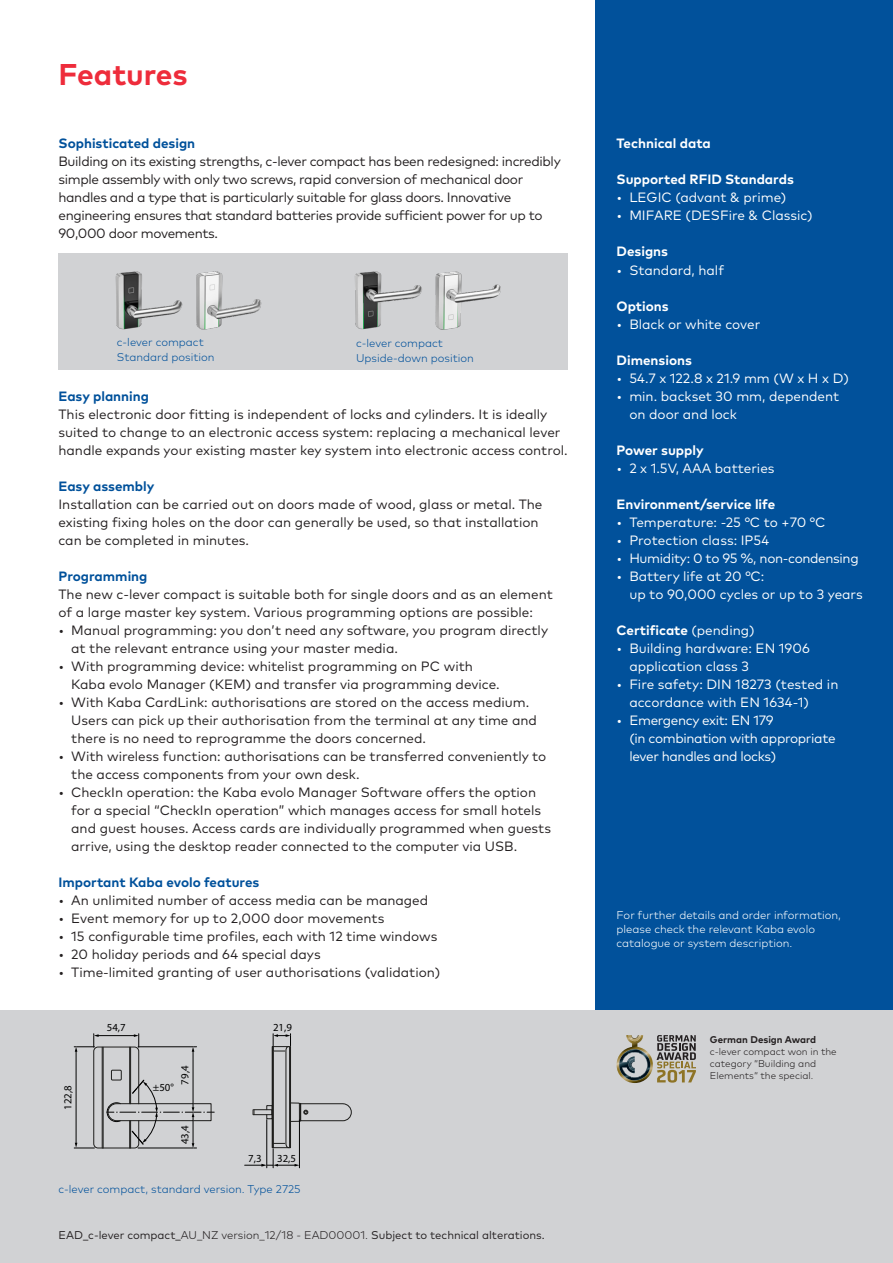
<style>
.page{position:relative;width:893px;height:1263px;background:#fff}
.page>*{position:absolute;margin:0;border:0;box-sizing:border-box;transform-origin:0 0}
.Title_red_20pt_24pt{font:700 30px "Mark Pro";letter-spacing:-.005em;color:#ee2c3b}
.Descriptor_light_bla{font:13.5px/18px "Mark Pro";color:#231f20}
.t1{font:13.5px/18px "Mark Pro";color:#fff}
.Descriptor_light_bla-2{font:13.5px/18px "Mark Pro";letter-spacing:-.025em;color:#231f20}
.t2{font:13.5px/18px "Mark Pro";letter-spacing:-.025em;color:#fff}
.Descriptor_light_bla-3{font:700 13.5px "Mark Pro";color:#fff}
.Descriptor_bold_blac{font:700 13.5px "Mark Pro";color:#01519b}
.Descriptor_light_bla-4{font:700 13.5px "Mark Pro";color:#01519b}
.Descriptor_bold_red{font:700 13.5px "Mark Pro";color:#fff}
.Tab_Head_left_light{font:300 11.25px "Mark Pro";color:#01519b}
.Tab_Head_left_light-2{font:300 11.25px/14.2px "Mark Pro";color:#fff}
.Tab_Head_left_light-3{font:11.25px "Mark Pro";color:#231f20}
.t3{font:10.8px "Myriad Pro";color:#000}
.Tab_Note_light_6_5pt{font:300 9.75px/12px "Mark Pro";color:#231f20}
.s1{font-weight:300}
.s2{font-weight:400}
.s3{font-weight:700}
</style>
<div class="page">
<div style="left:0;top:1010px;width:595px;height:253px;background:#d1d2d4"></div>
<div style="left:595px;top:0;width:298px;height:1010px;background:#01519b"></div>
<div style="left:595px;top:1010px;width:298px;height:253px;background:#d1d2d4"></div>
<img style="left:616px;top:1035px;width:37px;height:48px">
<svg style="left:629px;top:1035px;width:12px;height:6px"></svg>
<svg style="left:619px;top:1049px;width:31px;height:31px"></svg>
<svg style="left:656px;top:1035px;width:40px;height:47px"></svg>
<div style="left:93px;top:1047px;width:46px;height:101px;border:1px solid #1d1d1b;border-radius:4px"></div>
<hr style="left:129px;top:1047px;width:1px;height:57px;background:#1d1d1b">
<hr style="left:130px;top:1047px;width:1px;height:57px;background:#1d1d1b">
<hr style="left:102px;top:1047px;width:1px;height:101px;background:#1d1d1b">
<hr style="left:103px;top:1047px;width:1px;height:101px;background:#1d1d1b">
<div style="left:111px;top:1070px;width:11px;height:10px;border:1px solid #1d1d1b"></div>
<hr style="left:76px;top:1051px;width:1px;height:93px;background:#000">
<svg style="left:74px;top:1143px;width:20px;height:6px"></svg>
<hr style="left:98px;top:1035px;width:37px;height:1px;background:#000">
<svg style="left:74px;top:1034px;width:25px;height:18px"></svg>
<svg style="left:134px;top:1034px;width:5px;height:13px"></svg>
<hr style="left:138px;top:1046px;width:59px;height:1px;background:#000">
<hr style="left:138px;top:1148px;width:59px;height:1px;background:#000">
<hr style="left:193px;top:1051px;width:1px;height:57px;background:#000">
<svg style="left:107px;top:1080px;width:107px;height:68px"></svg>
<svg style="left:245px;top:1034px;width:107px;height:134px"></svg>
<hr style="left:299px;top:1120px;width:1px;height:48px;background:#000">
<div style="left:58px;top:253px;width:510px;height:116px;background:#d1d2d4"></div>
<img style="left:459px;top:273px;width:42px;height:54px">
<img style="left:355px;top:271px;width:104px;height:59px">
<img style="left:218px;top:272px;width:44px;height:55px">
<img style="left:115px;top:271px;width:103px;height:59px">
<p class="Title_red_20pt_24pt" style="left:58px;top:52px;width:131px">Features</p>
<p class="Descriptor_bold_blac" style="left:58px;top:133px;width:138px">Sophisticated design</p>
<p class="Descriptor_light_bla-2" style="left:58px;top:152px;width:504px">Building on its existing strengths, c-lever compact has been redesigned: incredibly simple assembly with only two screws, rapid conversion of mechanical door handles and a type that is particularly suitable for glass doors. Innovative engineering ensures that standard batteries provide sufficient power for up to 90,000 door movements.</p>
<p class="Tab_Head_left_light" style="left:117px;top:334px;width:88px">c-lever compact</p>
<p class="Tab_Head_left_light" style="left:117px;top:348px;width:99px">Standard position</p>
<p class="Tab_Head_left_light" style="left:356px;top:335px;width:88px">c-lever compact</p>
<p class="Tab_Head_left_light" style="left:356px;top:349px;width:119px">Upside-down position</p>
<p class="Descriptor_bold_blac" style="left:58px;top:385px;width:92px">Easy planning</p>
<p class="Descriptor_light_bla" style="left:58px;top:404px;width:511px">This electronic door fitting is independent of locks and cylinders. It is ideally suited to change to an electronic access system: replacing a mechanical lever handle expands your existing master key system into electronic access control.</p>
<p class="Descriptor_light_bla-4" style="left:58px;top:475px;width:98px">Easy assembly</p>
<p class="Descriptor_light_bla" style="left:58px;top:494px;width:486px">Installation can be carried out on doors made of wood, glass or metal. The existing fixing holes on the door can generally be used, so that installation can be completed in minutes.</p>
<p class="Descriptor_bold_blac" style="left:58px;top:565px;width:90px">Programming</p>
<p class="Descriptor_light_bla" style="left:58px;top:584px;width:496px">The new c-lever compact is suitable both for single doors and as an element of a large master key system. Various programming options are possible:</p>
<p class="Descriptor_light_bla" style="left:71px;top:620px;width:478px;text-indent:-13px">• Manual programming: you don’t need any software, you program directly at the relevant entrance using your master media.</p>
<p class="Descriptor_light_bla" style="left:71px;top:656px;width:430px;text-indent:-13px">• With programming device: whitelist programming on PC with<br>Kaba evolo Manager (KEM) and transfer via programming device.</p>
<p class="Descriptor_light_bla" style="left:71px;top:692px;width:467px;text-indent:-13px">• With Kaba CardLink: authorisations are stored on the access medium.<br>Users can pick up their authorisation from the terminal at any time and there is no need to reprogramme the doors concerned.</p>
<p class="Descriptor_light_bla" style="left:71px;top:746px;width:477px;text-indent:-13px">• With wireless function: authorisations can be transferred conveniently to the access components from your own desk.</p>
<p class="Descriptor_light_bla" style="left:71px;top:782px;width:481px;text-indent:-13px">• CheckIn operation: the Kaba evolo Manager Software offers the option for a special “CheckIn operation” which manages access for small hotels and guest houses. Access cards are individually programmed when guests arrive, using the desktop reader connected to the computer via USB.</p>
<p class="Descriptor_light_bla-4" style="left:58px;top:871px;width:202px">Important Kaba evolo features</p>
<p class="Descriptor_light_bla" style="left:58px;top:890px;width:371px">• An unlimited number of access media can be managed</p>
<p class="Descriptor_light_bla" style="left:58px;top:908px;width:327px">• Event memory for up to 2,000 door movements</p>
<p class="Descriptor_light_bla" style="left:58px;top:926px;width:380px">• 15 configurable time profiles, each with 12 time windows</p>
<p class="Descriptor_light_bla" style="left:58px;top:944px;width:264px">• 20 holiday periods and 64 special days</p>
<p class="Descriptor_light_bla" style="left:58px;top:962px;width:383px">• Time-limited granting of user authorisations (validation)</p>
<p class="t3" style="left:61px;top:1110px;width:26px;rotate:-90deg">122,8</p>
<p class="t3" style="left:107px;top:1021px;width:20px">54,7</p>
<p class="t3" style="left:178px;top:1084px;width:20px;rotate:-90deg">79,4</p>
<p class="t3" style="left:153px;top:1080px;width:22px">±50°</p>
<p class="t3" style="left:168px;top:1080px;width:22px">±50°</p>
<p class="t3" style="left:178px;top:1144px;width:20px;rotate:-90deg">43,4</p>
<p class="t3" style="left:273px;top:1021px;width:20px">21,9</p>
<p class="t3" style="left:277px;top:1151px;width:20px">32,5</p>
<p class="Tab_Head_left_light" style="left:58px;top:1180px;width:244px">c-lever compact, standard version. Type 2725</p>
<p class="Tab_Head_left_light-3" style="left:58px;top:1226px;width:488px">EAD_c-lever compact_<span class="s1">AU_NZ version_12/18 - EAD00001.</span> Subject to technical alterations.</p>
<p class="Descriptor_bold_red" style="left:617px;top:133px;width:96px">Technical data</p>
<p class="Descriptor_light_bla-3" style="left:617px;top:169px;width:179px">Supported RFID Standards</p>
<p class="t1" style="left:617px;top:188px;width:171px">• LEGIC (advant &amp; prime)</p>
<p class="t1" style="left:617px;top:206px;width:198px">• MIFARE (DESFire &amp; Classic)</p>
<p class="Descriptor_light_bla-3" style="left:617px;top:241px;width:53px">Designs</p>
<p class="t1" style="left:617px;top:260px;width:109px">• Standard, half</p>
<p class="Descriptor_light_bla-3" style="left:617px;top:295px;width:54px">Options</p>
<p class="t1" style="left:617px;top:314px;width:145px">• Black or white cover</p>
<p class="Descriptor_light_bla-3" style="left:617px;top:349px;width:77px">Dimensions</p>
<p class="t1" style="left:617px;top:368px;width:234px">• 54.7 x 122.8 x 21.9 mm (W x H x D)</p>
<p class="t1" style="left:629px;top:386px;width:211px;text-indent:-13px">• min. backset 30 mm, dependent on door and lock</p>
<p class="Descriptor_light_bla-3" style="left:617px;top:439px;width:89px">Power supply</p>
<p class="t1" style="left:617px;top:458px;width:159px">• 2 x 1.5V, AAA batteries</p>
<p class="Descriptor_light_bla-3" style="left:617px;top:493px;width:160px">Environment/service life</p>
<p class="t1" style="left:617px;top:512px;width:210px">• Temperature: -25 °C to +70 °C</p>
<p class="t1" style="left:617px;top:530px;width:154px">• Protection class: IP54</p>
<p class="t2" style="left:617px;top:548px;width:244px">• Humidity: 0 to 95 %, non-condensing</p>
<p class="t1" style="left:629px;top:566px;width:235px;text-indent:-13px">• Battery life at 20 °C:<br>up to 90,000 cycles or up to 3 years</p>
<p class="Descriptor_light_bla-3" style="left:617px;top:619px;width:140px">Certificate <span class="s2">(pending)</span></p>
<p class="t1" style="left:629px;top:638px;width:182px;text-indent:-13px">• Building hardware: EN 1906 application class 3</p>
<p class="t1" style="left:629px;top:674px;width:211px;text-indent:-13px">• Fire safety: DIN 18273 (tested in accordance with EN 1634-1)</p>
<p class="t2" style="left:629px;top:710px;width:208px;text-indent:-13px">• Emergency exit: EN 179<br>(in combination with appropriate lever handles and locks)</p>
<p class="Tab_Head_left_light-2" style="left:617px;top:907px;width:226px">For further details and order information, please check the relevant Kaba evolo catalogue or system description.</p>
<p class="Tab_Note_light_6_5pt" style="left:710px;top:1032px;width:128px"><span class="s3">German Design Award </span>c-lever compact won in the category “Building and</p>
<p class="Tab_Note_light_6_5pt" style="left:710px;top:1068px;width:105px">Elements“ the special.</p>
</div>
